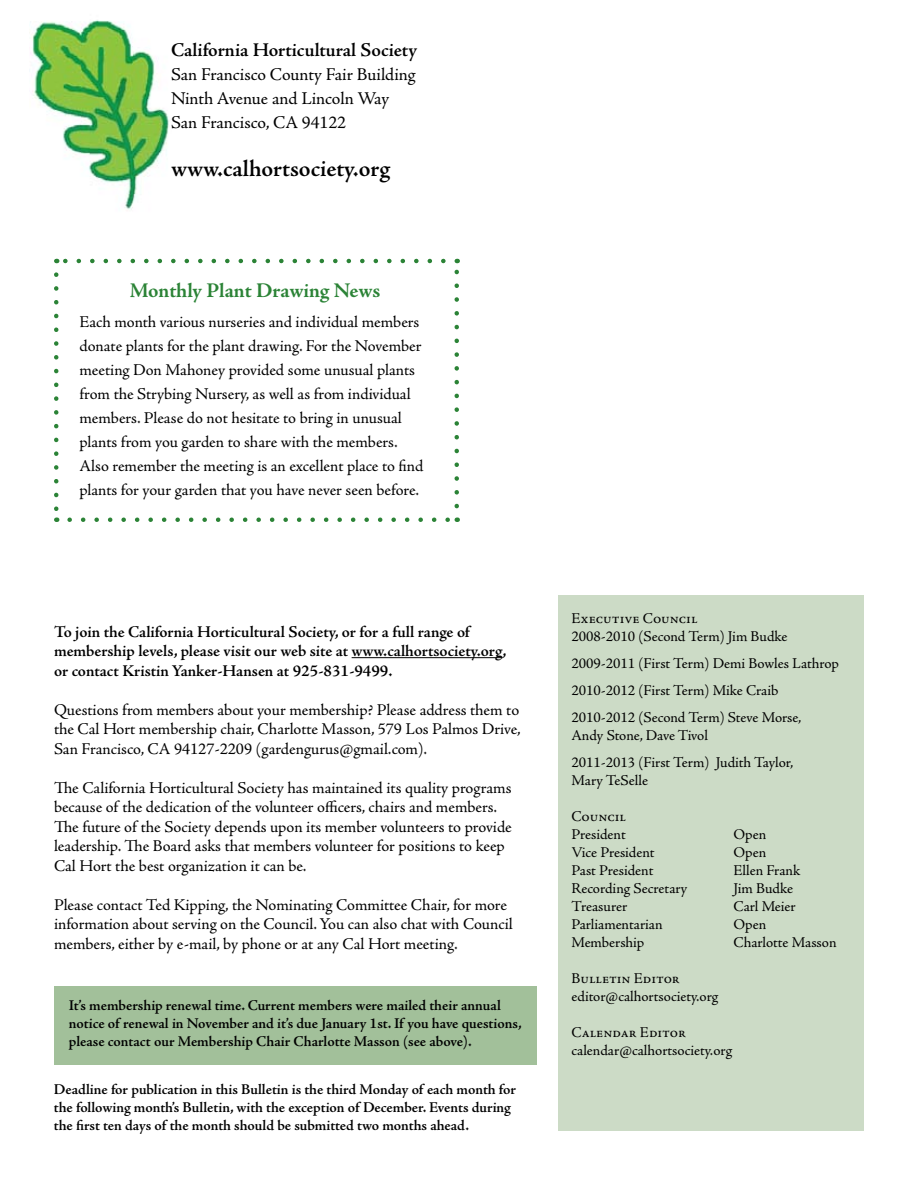
<style>
.page{position:relative;width:918px;height:1188px;background:#fff}
.page>*{position:absolute;margin:0;border:0;box-sizing:border-box;transform-origin:0 0}
.t1{font:600 24px "Adobe Jenson Pro";color:#000}
.t2{font:700 21px "Adobe Jenson Pro";letter-spacing:-.005em;color:#2b8336}
.t3{font:600 19.5px "Adobe Jenson Pro";letter-spacing:-.005em;color:#000}
.t4{font:18px/24px "Adobe Jenson Pro";letter-spacing:-.005em;color:#000}
.t5{font:16.5px/19.5px "Adobe Jenson Pro";color:#000}
.t6{font:600 16.5px/19.5px "Adobe Jenson Pro";color:#000}
.t7{font:15px/18px "Adobe Jenson Pro";color:#000}
.t8{font:600 15px/18px "Adobe Jenson Pro";letter-spacing:-.005em;color:#000}
</style>
<div class="page">
<img style="left:30px;top:20px;width:139px;height:190px">
<div style="left:558px;top:596px;width:306px;height:535px;background:#ccdbc6"></div>
<hr style="left:352px;top:657px;width:150px;height:1px;background:#000">
<svg style="left:70px;top:518px;width:380px;height:4px"></svg>
<svg style="left:63px;top:259px;width:380px;height:4px"></svg>
<svg style="left:54px;top:275px;width:4px;height:247px"></svg>
<svg style="left:454px;top:259px;width:5px;height:247px"></svg>
<div style="left:54px;top:986px;width:483px;height:79px;background:#a2c09a"></div>
<p class="t3" style="left:171px;top:39px;width:248px">California Horticultural Society</p>
<p class="t4" style="left:171px;top:63px;width:246px">San Francisco County Fair Building<br>Ninth Avenue and Lincoln Way<br>San Francisco, CA 94122</p>
<h1 class="t1" style="left:171px;top:155px;width:221px">www.calhortsociety.org</h1>
<p class="t2" style="left:130px;top:278px;width:252px">Monthly Plant Drawing News</p>
<p class="t5" style="left:80px;top:310px;width:345px;line-height:24px">Each month various nurseries and individual members donate plants for the plant drawing. For the November meeting Don Mahoney provided some unusual plants from the Strybing Nursery, as well as from individual members. Please do not hesitate to bring in unusual plants from you garden to share with the members.<br>Also remember the meeting is an excellent place to find plants for your garden that you have never seen before.</p>
<p class="t6" style="left:54px;top:622px;width:454px">To join the California Horticultural Society, or for a full range of membership levels, please visit our web site at www.calhortsociety.org, or contact Kristin Yanker-Hansen at 925-831-9499.</p>
<p class="t5" style="left:54px;top:700px;width:468px;text-align:justify">Questions from members about your membership? Please address them to the Cal Hort membership chair, Charlotte Masson, 579 Los Palmos Drive, San Francisco, CA 94127-2209 (gardengurus@gmail.com).</p>
<p class="t5" style="left:54px;top:778px;width:459px">The California Horticultural Society has maintained its quality programs because of the dedication of the volunteer officers, chairs and members.<br>The future of the Society depends upon its member volunteers to provide leadership. The Board asks that members volunteer for positions to keep Cal Hort the best organization it can be.</p>
<p class="t5" style="left:54px;top:895px;width:460px">Please contact Ted Kipping, the Nominating Committee Chair, for more information about serving on the Council. You can also chat with Council members, either by e-mail, by phone or at any Cal Hort meeting.</p>
<p class="t8" style="left:69px;top:997px;width:454px">It’s membership renewal time. Current members were mailed their annual notice of renewal in November and it’s due January 1st. If you have questions, please contact our Membership Chair Charlotte Masson (see above).</p>
<p class="t8" style="left:54px;top:1080px;width:464px">Deadline for publication in this Bulletin is the third Monday of each month for the following month’s Bulletin, with the exception of December. Events during the first ten days of the month should be submitted two months ahead.</p>
<p class="t7" style="left:571px;top:609px;width:218px">Executive Council<br>2008-2010 (Second Term) Jim Budke</p>
<p class="t7" style="left:571px;top:650px;width:269px;line-height:27px">2009-2011 (First Term) Demi Bowles Lathrop<br>2010-2012 (First Term) Mike Craib<br>2010-2012 (Second Term) Steve Morse,</p>
<p class="t7" style="left:571px;top:722px;width:223px;line-height:27px">Andy Stone, Dave Tivol<br>2011-2013 (First Term) Judith Taylor,</p>
<p class="t7" style="left:571px;top:771px;width:78px">Mary TeSelle</p>
<p class="t7" style="left:571px;top:807px;width:56px">Council<br>President</p>
<p class="t7" style="left:733px;top:825px;width:34px">Open</p>
<p class="t7" style="left:571px;top:843px;width:85px">Vice President</p>
<p class="t7" style="left:733px;top:843px;width:34px">Open</p>
<p class="t7" style="left:571px;top:861px;width:83px">Past President</p>
<p class="t7" style="left:733px;top:861px;width:68px">Ellen Frank</p>
<p class="t7" style="left:571px;top:879px;width:117px">Recording Secretary</p>
<p class="t7" style="left:733px;top:879px;width:61px">Jim Budke</p>
<p class="t7" style="left:571px;top:897px;width:57px">Treasurer</p>
<p class="t7" style="left:733px;top:897px;width:64px">Carl Meier</p>
<p class="t7" style="left:571px;top:915px;width:93px">Parliamentarian</p>
<p class="t7" style="left:733px;top:915px;width:34px">Open</p>
<p class="t7" style="left:571px;top:933px;width:74px">Membership</p>
<p class="t7" style="left:733px;top:933px;width:105px">Charlotte Masson</p>
<p class="t7" style="left:571px;top:969px;width:148px">Bulletin Editor editor@calhortsociety.org</p>
<p class="t7" style="left:571px;top:1023px;width:162px">Calendar Editor calendar@calhortsociety.org</p>
</div>
